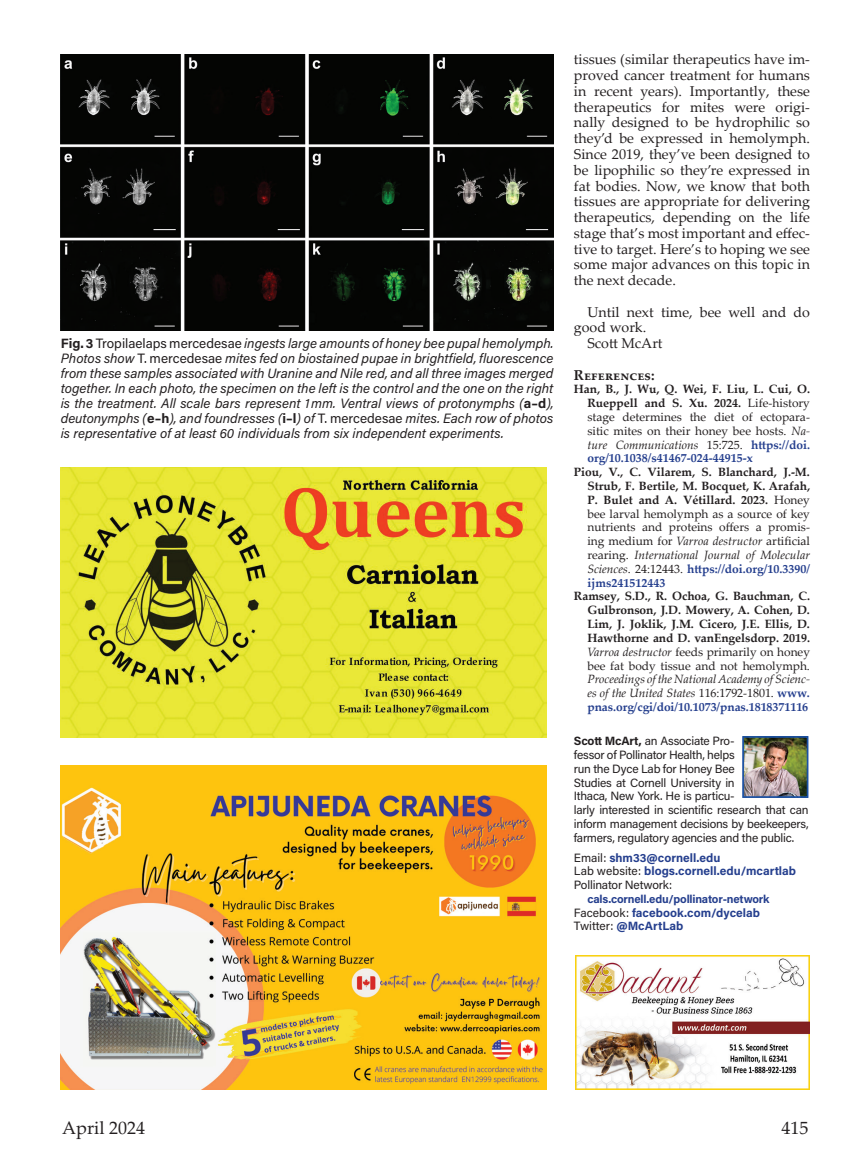
<style>
.page{position:relative;width:864px;height:1175px;background:#fff}
.page>*{position:absolute;margin:0;border:0;box-sizing:border-box;transform-origin:0 0}
.t1{font:18px "Palatino Linotype";color:#231f20}
.t2{font:14.25px/15.8px "Palatino Linotype";color:#231f20;text-align:justify}
.Subheaders{font:700 14.25px "Palatino Linotype";color:#231f20}
.Captions{font:italic 13.5px/15px "Acumin Pro";color:#231f20;text-align:justify}
.References{font:12px/13.8px "Palatino Linotype";color:#231f20;text-align:justify}
.References-2{font:700 12px/13.8px "Palatino Linotype";letter-spacing:-.005em;color:#231f20;text-align:justify}
.t3{font:12px/13.8px "Acumin Pro";letter-spacing:-.02em;color:#231f20}
.Bio{font:700 12px "Acumin Pro";color:#253f8e}
.t4{font:700 11.4px "Acumin Pro";letter-spacing:-.015em;color:#253f8e}
.s1{font-weight:700;font-style:normal}
.s2{font-style:normal}
.s3{font-weight:700}
.s4{font-style:italic}
.s5{font-weight:700;color:#253f8e}
.s6{font-weight:400;font-style:italic}
.s7{font-weight:400}
.s8{color:#253f8e}
.s9{font-weight:400;color:#231f20}
</style>
<div class="page">
<img style="left:61px;top:54px;width:492px;height:276px">
<img style="left:745px;top:739px;width:60px;height:56px">
<div style="left:742px;top:736px;width:66px;height:62px;border:2px solid #1c52a4"></div>
<img style="left:61px;top:765px;width:486px;height:324px">
<img style="left:61px;top:467px;width:486px;height:270px">
<img style="left:575px;top:955px;width:234px;height:134px">
<p class="Captions" style="left:61px;top:335px;width:494px"><span class="s1">Fig. 3</span> <span class="s2">Tropilaelaps mercedesae</span> ingests large amounts of honey bee pupal hemolymph.<br>Photos show <span class="s2">T. mercedesae</span> mites fed on biostained pupae in brightfield, fluorescence from these samples associated with Uranine and Nile red, and all three images merged together. In each photo, the specimen on the left is the control and the one on the right is the treatment. All scale bars represent 1mm. Ventral views of protonymphs (<span class="s1">a–d</span>), deutonymphs (<span class="s1">e–h</span>), and foundresses (<span class="s1">i–l</span>) of <span class="s2">T. mercedesae</span> mites. Each row of photos is representative of at least 60 individuals from six independent experiments.</p>
<p class="t2" style="left:574px;top:51px;width:238px">tissues (similar therapeutics have im&shy;proved cancer treatment for humans in recent years). Importantly, these therapeutics for mites were origi&shy;nally designed to be hydrophilic so they’d be expressed in hemolymph.<br>Since 2019, they’ve been designed to be lipophilic so they’re expressed in fat bodies. Now, we know that both tissues are appropriate for delivering therapeutics, depending on the life stage that’s most important and effec&shy;tive to target. Here’s to hoping we see some major advances on this topic in the next decade.</p>
<p class="t2" style="left:574px;top:303px;width:238px;text-indent:14px">Until next time, bee well and do good work.</p>
<p class="t2" style="left:587px;top:335px;width:77px">Scott McArt</p>
<p class="Subheaders" style="left:574px;top:364px;width:82px">References:</p>
<p class="References" style="left:587px;top:382px;width:224px;text-indent:-14px"><span class="s3">Han, B., J. Wu, Q. Wei, F. Liu, L. Cui, O.<br>Rueppell and S. Xu. 2024.</span> Life-history stage determines the diet of ectopara&shy;sitic mites on their honey bee hosts. <span class="s4">Na&shy;ture Communications</span> 15:725. <span class="s5">https://doi. org/10.1038/s41467-024-44915-x</span></p>
<p class="References" style="left:587px;top:465px;width:224px;text-indent:-14px"><span class="s3">Piou, V., C. Vilarem, S. Blanchard, J.-M.<br>Strub, F. Bertile, M. Bocquet, K. Arafah, P. Bulet and A. Vétillard. 2023.</span> Honey bee larval hemolymph as a source of key nutrients and proteins offers a promis&shy;ing medium for <span class="s4">Varroa destructor</span> artificial rearing. <span class="s4">International Journal of Molecular Sciences</span>. 24:12443. <span class="s5">https://doi.org/10.3390/ ijms241512443</span></p>
<p class="References-2" style="left:587px;top:589px;width:224px;text-indent:-14px">Ramsey, S.D., R. Ochoa, G. Bauchman, C.<br>Gulbronson, J.D. Mowery, A. Cohen, D.<br>Lim, J. Joklik, J.M. Cicero, J.E. Ellis, D.<br>Hawthorne and D. vanEngelsdorp. 2019.<br><span class="s6">Varroa destructor</span> <span class="s7">feeds primarily on honey bee fat body tissue and not hemolymph.<br></span><span class="s6">Proceedings of the National Academy of Scienc&shy;es of the United States</span> <span class="s7">116:1792-1801.</span> <span class="s8">www. pnas.org/cgi/doi/10.1073/pnas.1818371116</span></p>
<p class="t3" style="left:574px;top:733px;width:236px"><span class="s3">Scott McArt,</span> an Associate Pro-<br>fessor of Pollinator Health, helps<br>run the Dyce Lab for Honey Bee<br>Studies at Cornell University in<br>Ithaca, New York. He is particu-<br>larly interested in scientific research that can inform management decisions by beekeepers, farmers, regulatory agencies and the public.</p>
<p class="Bio" style="left:574px;top:849px;width:148px"><span class="s9">Email:</span> shm33@cornell.edu</p>
<p class="Bio" style="left:574px;top:862px;width:224px"><span class="s9">Lab website:</span> blogs.cornell.edu/mcartlab</p>
<p class="t3" style="left:574px;top:877px;width:100px">Pollinator Network:</p>
<p class="t4" style="left:587px;top:891px;width:184px">cals.cornell.edu/pollinator-network</p>
<p class="Bio" style="left:574px;top:904px;width:188px"><span class="s9">Facebook:</span> facebook.com/dycelab</p>
<p class="Bio" style="left:574px;top:917px;width:111px"><span class="s9">Twitter:</span> @McArtLab</p>
<h1 class="t1" style="left:62px;top:1115px;width:84px">April 2024</h1>
<h1 class="t1" style="left:782px;top:1115px;width:28px">415</h1>
</div>
